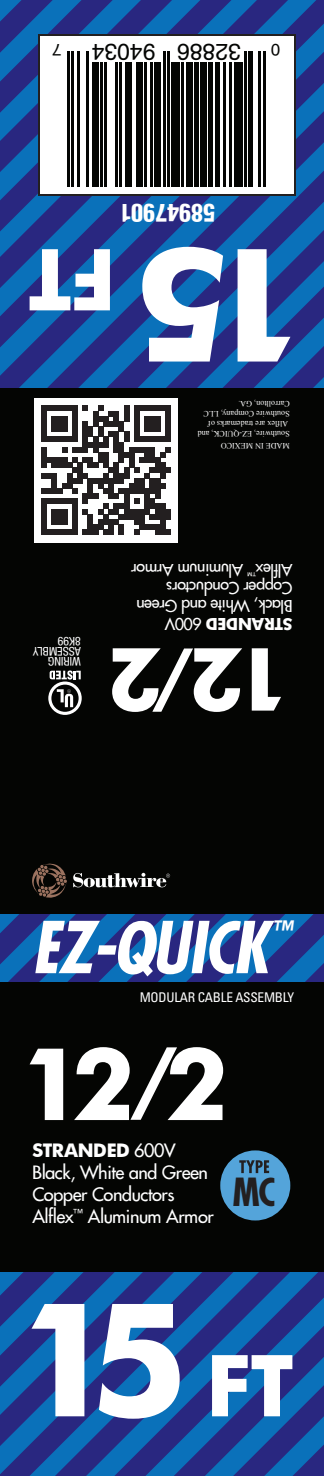
<style>
.page{position:relative;width:324px;height:1476px;background:#fff}
.page>*{position:absolute;margin:0;border:0;box-sizing:border-box;transform-origin:0 0}
.t1{font:700 149px "Futura";color:#fff}
.t2{font:700 94.6px "Futura";color:#fff}
.t3{font:700 82.6px "Futura";color:#fff}
.t4{font:700 81.2px "Futura";color:#fff}
.t5{font:italic 700 condensed 69.2px "Futura";letter-spacing:-.02em;color:#fff}
.t6{font:700 condensed 37.6px "Futura";color:#231f20}
.t7{font:italic 700 condensed 24.8px "Futura";color:#fff}
.t8{font:900 condensed 24px "Helvetica LT";color:#fff}
.t9{font:23px "Helvetica";color:#040503}
.t10{font:18px/22px "Futura 2";letter-spacing:-.02em;color:#fff}
.t11{font:700 18px "Futura";letter-spacing:-.02em;color:#fff}
.t12{font:16.6px "Helvetica";color:#040503}
.t13{font:16px/18px "Futura 2";letter-spacing:-.02em;color:#fff}
.t14{font:700 16px "Futura";letter-spacing:-.02em;color:#fff}
.t15{font:condensed 13.4px "Univers";letter-spacing:-.02em;color:#fff}
.t16{font:condensed 12px/10px "Helvetica Neue LT Pro";color:#fff}
.t17{font:8.2px/10px "Times New Roman";color:#fff}
.s1{font-family:"Futura 2";font-weight:400}
.s2{font-size:73px}
.s3{font-size:83.6px}
.s4{font-size:81.2px}
</style>
<div class="page">
<div style="left:0;top:72px;width:324px;height:1234px;background:#040503"></div>
<svg style="left:0;top:1272px;width:324px;height:204px;background:#1a499b"></svg>
<svg style="left:0;top:914px;width:22px;height:68px"></svg>
<svg style="left:22px;top:914px;width:302px;height:68px;background:#1a499b"></svg>
<svg style="left:113px;top:0;width:211px;height:52px;background:#1a499b"></svg>
<svg style="left:0;top:52px;width:324px;height:336px;background:#1a499a"></svg>
<svg style="left:47px;top:111px;width:277px;height:277px;background:#194a9b"></svg>
<svg style="left:71px;top:188px;width:253px;height:200px;background:#1a499a"></svg>
<svg style="left:99px;top:220px;width:225px;height:168px;background:#1a499b"></svg>
<svg style="left:48px;top:671px;width:34px;height:44px"></svg>
<div style="left:38px;top:34px;width:258px;height:162px;background:#fff;border:2px solid #231f20"></div>
<hr style="left:263px;top:62px;width:2px;height:125px;background:#040503">
<hr style="left:259px;top:62px;width:2px;height:125px;background:#040503">
<div style="left:248px;top:62px;width:5px;height:125px;background:#040503"></div>
<hr style="left:244px;top:62px;width:2px;height:125px;background:#040503">
<div style="left:234px;top:62px;width:8px;height:125px;background:#040503"></div>
<hr style="left:230px;top:62px;width:2px;height:125px;background:#040503">
<hr style="left:223px;top:62px;width:3px;height:125px;background:#040503">
<hr style="left:215px;top:62px;width:4px;height:125px;background:#040503">
<hr style="left:209px;top:62px;width:4px;height:125px;background:#040503">
<div style="left:201px;top:62px;width:6px;height:125px;background:#040503"></div>
<hr style="left:194px;top:62px;width:4px;height:125px;background:#040503">
<div style="left:186px;top:62px;width:6px;height:125px;background:#040503"></div>
<hr style="left:182px;top:62px;width:2px;height:125px;background:#040503">
<div style="left:171px;top:62px;width:9px;height:125px;background:#040503"></div>
<hr style="left:167px;top:62px;width:2px;height:125px;background:#040503">
<hr style="left:163px;top:62px;width:2px;height:125px;background:#040503">
<div style="left:155px;top:62px;width:6px;height:125px;background:#040503"></div>
<hr style="left:151px;top:62px;width:2px;height:125px;background:#040503">
<hr style="left:144px;top:62px;width:2px;height:125px;background:#040503">
<div style="left:136px;top:62px;width:6px;height:125px;background:#040503"></div>
<div style="left:126px;top:62px;width:6px;height:125px;background:#040503"></div>
<hr style="left:119px;top:62px;width:2px;height:125px;background:#040503">
<hr style="left:115px;top:62px;width:2px;height:125px;background:#040503">
<hr style="left:105px;top:62px;width:2px;height:125px;background:#040503">
<hr style="left:101px;top:62px;width:2px;height:125px;background:#040503">
<div style="left:92px;top:62px;width:7px;height:125px;background:#040503"></div>
<hr style="left:86px;top:62px;width:2px;height:125px;background:#040503">
<hr style="left:78px;top:62px;width:2px;height:125px;background:#040503">
<hr style="left:71px;top:62px;width:3px;height:125px;background:#040503">
<hr style="left:67px;top:62px;width:2px;height:125px;background:#040503">
<svg style="left:259px;top:51px;width:6px;height:11px"></svg>
<div style="left:248px;top:51px;width:5px;height:11px;background:#040503"></div>
<svg style="left:244px;top:51px;width:2px;height:11px"></svg>
<svg style="left:163px;top:51px;width:6px;height:11px"></svg>
<svg style="left:0;top:0;width:113px;height:113px"></svg>
<svg style="left:32px;top:863px;width:35px;height:35px"></svg>
<svg style="left:73px;top:873px;width:97px;height:14px"></svg>
<div style="left:220px;top:1150px;width:70px;height:70px;background:#54a4da;border-radius:50%"></div>
<svg style="left:239px;top:1160px;width:30px;height:13px"></svg>
<div style="left:34px;top:399px;width:144px;height:144px;background:#fff"></div>
<svg style="left:41px;top:406px;width:129px;height:129px"></svg>
<h3 class="t12" style="left:62px;top:63px;width:11px;rotate:-180deg">7</h3>
<h3 class="t9" style="left:155px;top:70px;width:65px;rotate:-180deg">94034</h3>
<h3 class="t9" style="left:241px;top:70px;width:65px;rotate:-180deg">32886</h3>
<h3 class="t12" style="left:280px;top:63px;width:11px;rotate:-180deg">0</h3>
<h3 class="t8" style="left:215px;top:228px;width:97px;rotate:-180deg">58947901</h3>
<h3 class="t4" style="left:116px;top:337px;width:89px;rotate:-180deg">TF</h3>
<h1 class="t1" style="left:304px;top:410px;width:176px;rotate:-180deg">15</h1>
<p class="t17" style="left:290px;top:439px;width:94px;rotate:-180deg">Southwire, EZ-QUICK, and<br>Alflex are trademarks of<br>Southwire Company, LLC<br>Carrollton, GA.</p>
<p class="t17" style="left:290px;top:450px;width:70px;rotate:-180deg">MADE IN MEXICO</p>
<h3 class="t13" style="left:292px;top:615px;width:163px;rotate:-180deg">Black, White and Green<br>Copper Conductors<br>Alflex<sup>™</sup> Aluminum Armor</h3>
<h3 class="t16" style="left:81px;top:666px;width:50px;rotate:-180deg">WIRING<br>ASSEMBLY<br>8K99</h3>
<h3 class="t14" style="left:292px;top:635px;width:129px;rotate:-180deg">STRANDED <span class="s1">600V</span></h3>
<h3 class="t3" style="left:289px;top:737px;width:184px;rotate:-180deg">12 2<span class="s2">/</span></h3>
<h3 class="t5" style="left:32px;top:899px;width:238px">EZ-QUICK</h3>
<h3 class="t7" style="left:272px;top:912px;width:21px">™</h3>
<h3 class="t15" style="left:140px;top:989px;width:156px">MODULAR CABLE ASSEMBLY</h3>
<h2 class="t2" style="left:21px;top:1018px;width:210px">12<span class="s3">/</span>2</h2>
<h3 class="t11" style="left:32px;top:1138px;width:145px">STRANDED <span class="s1">600V</span></h3>
<h3 class="t10" style="left:32px;top:1161px;width:183px">Black, White and Green<br>Copper Conductors<br>Alflex<sup>™</sup> Aluminum Armor</h3>
<h3 class="t6" style="left:233px;top:1167px;width:44px">MC</h3>
<h1 class="t1" style="left:18px;top:1256px;width:277px">15 <span class="s4">FT</span></h1>
</div>
